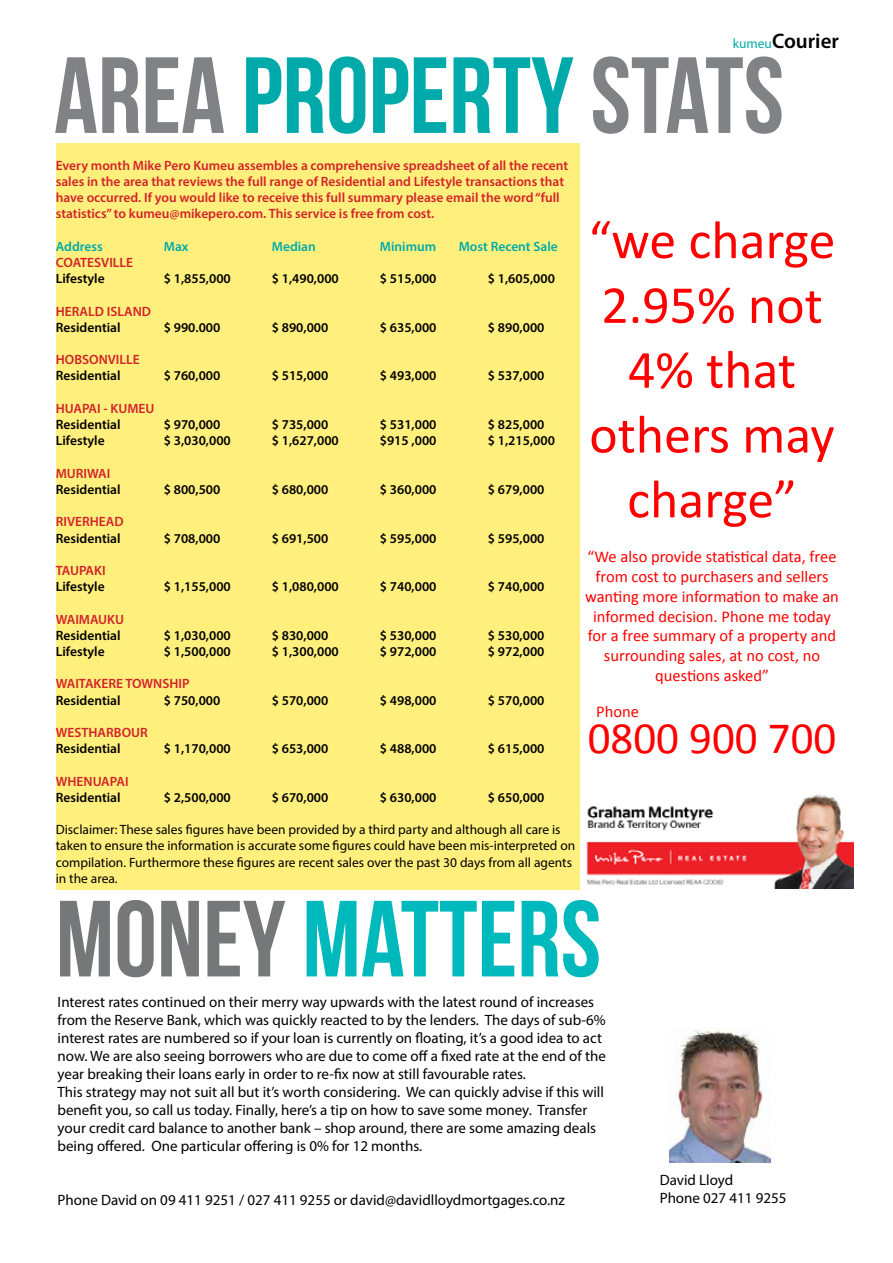
<style>
.page{position:relative;width:893px;height:1263px;background:#fff}
.page>*{position:absolute;margin:0;border:0;box-sizing:border-box;transform-origin:0 0}
.t1{font:108px "Bebas Neue";color:#808285}
.t2{font:108px "Bebas Neue";color:#00b9bc}
.t3{font:54px/64.8px "Calibri";color:#f00;text-align:center}
.t4{font:45px "Calibri";color:#f00}
.t5{font:600 21px "Myriad Pro";color:#000}
.t6{font:16.5px/19.8px "Calibri";color:#f00;text-align:center}
.t7{font:15px/18px "Myriad Pro";color:#000}
.t8{font:600 13.5px "Myriad Pro";color:#000}
.t9{font:600 13.5px/16.2px "Myriad Pro";color:#d2232a}
.t10{font:13.5px/16.2px "Myriad Pro";color:#000}
.t11{font:600 13.5px "Myriad Pro";color:#00aaab}
.s1{font-weight:400;font-size:13.5px;color:#00aaab}
.s2{color:#00aaab}
.s3{color:#757779}
</style>
<div class="page">
<div style="left:56px;top:144px;width:524px;height:746px;background:#fff07d"></div>
<img style="left:586px;top:794px;width:268px;height:94px">
<img style="left:670px;top:1030px;width:101px;height:133px">
<h3 class="t5" style="left:733px;top:28px;width:108px"><span class="s1">kumeu</span>Courier</h3>
<h1 class="t1" style="left:54px;top:36px;width:731px">AREA <span class="s2">PROPERTY</span> STATS</h1>
<p class="t9" style="left:56px;top:157px;width:514px">Every month Mike Pero Kumeu assembles a comprehensive spreadsheet of all the recent sales in the area that reviews the full range of Residential and Lifestyle transactions that have occurred. If you would like to receive this full summary please email the word “full statistics” to kumeu@mikepero.com. This service is free from cost.</p>
<p class="t11" style="left:56px;top:238px;width:49px">Address</p>
<p class="t11" style="left:164px;top:238px;width:26px">Max</p>
<p class="t11" style="left:272px;top:238px;width:46px">Median</p>
<p class="t11" style="left:380px;top:238px;width:58px">Minimum</p>
<p class="t11" style="left:459px;top:238px;width:101px">Most Recent Sale</p>
<p class="t9" style="left:56px;top:254px;width:79px">COATESVILLE</p>
<p class="t8" style="left:56px;top:270px;width:50px">Lifestyle</p>
<p class="t8" style="left:164px;top:270px;width:69px">$ 1,855,000</p>
<p class="t8" style="left:272px;top:270px;width:69px">$ 1,490,000</p>
<p class="t8" style="left:380px;top:270px;width:58px">$ 515,000</p>
<p class="t8" style="left:488px;top:270px;width:69px">$ 1,605,000</p>
<p class="t9" style="left:56px;top:303px;width:97px">HERALD ISLAND</p>
<p class="t8" style="left:56px;top:319px;width:66px">Residential</p>
<p class="t8" style="left:164px;top:319px;width:58px">$ 990.000</p>
<p class="t8" style="left:272px;top:319px;width:58px">$ 890,000</p>
<p class="t8" style="left:380px;top:319px;width:58px">$ 635,000</p>
<p class="t8" style="left:488px;top:319px;width:58px">$ 890,000</p>
<p class="t9" style="left:56px;top:351px;width:85px">HOBSONVILLE</p>
<p class="t8" style="left:56px;top:367px;width:66px">Residential</p>
<p class="t8" style="left:164px;top:367px;width:58px">$ 760,000</p>
<p class="t8" style="left:272px;top:367px;width:58px">$ 515,000</p>
<p class="t8" style="left:380px;top:367px;width:58px">$ 493,000</p>
<p class="t8" style="left:488px;top:367px;width:58px">$ 537,000</p>
<p class="t9" style="left:56px;top:400px;width:100px">HUAPAI - KUMEU</p>
<p class="t8" style="left:56px;top:416px;width:66px">Residential</p>
<p class="t8" style="left:164px;top:416px;width:58px">$ 970,000</p>
<p class="t8" style="left:272px;top:416px;width:58px">$ 735,000</p>
<p class="t8" style="left:380px;top:416px;width:58px">$ 531,000</p>
<p class="t8" style="left:488px;top:416px;width:58px">$ 825,000</p>
<p class="t8" style="left:56px;top:432px;width:50px">Lifestyle</p>
<p class="t8" style="left:164px;top:432px;width:69px">$ 3,030,000</p>
<p class="t8" style="left:272px;top:432px;width:69px">$ 1,627,000</p>
<p class="t8" style="left:380px;top:432px;width:58px">$915 ,000</p>
<p class="t8" style="left:488px;top:432px;width:69px">$ 1,215,000</p>
<p class="t9" style="left:56px;top:465px;width:56px">MURIWAI</p>
<p class="t8" style="left:56px;top:481px;width:66px">Residential</p>
<p class="t8" style="left:164px;top:481px;width:58px">$ 800,500</p>
<p class="t8" style="left:272px;top:481px;width:58px">$ 680,000</p>
<p class="t8" style="left:380px;top:481px;width:58px">$ 360,000</p>
<p class="t8" style="left:488px;top:481px;width:58px">$ 679,000</p>
<p class="t9" style="left:56px;top:513px;width:69px">RIVERHEAD</p>
<p class="t8" style="left:56px;top:529px;width:66px">Residential</p>
<p class="t8" style="left:164px;top:529px;width:58px">$ 708,000</p>
<p class="t8" style="left:272px;top:529px;width:58px">$ 691,500</p>
<p class="t8" style="left:380px;top:529px;width:58px">$ 595,000</p>
<p class="t8" style="left:488px;top:529px;width:58px">$ 595,000</p>
<p class="t9" style="left:56px;top:562px;width:51px">TAUPAKI</p>
<p class="t8" style="left:56px;top:578px;width:50px">Lifestyle</p>
<p class="t8" style="left:164px;top:578px;width:69px">$ 1,155,000</p>
<p class="t8" style="left:272px;top:578px;width:69px">$ 1,080,000</p>
<p class="t8" style="left:380px;top:578px;width:58px">$ 740,000</p>
<p class="t8" style="left:488px;top:578px;width:58px">$ 740,000</p>
<p class="t9" style="left:56px;top:610px;width:70px">WAIMAUKU</p>
<p class="t8" style="left:56px;top:627px;width:66px">Residential</p>
<p class="t8" style="left:164px;top:627px;width:69px">$ 1,030,000</p>
<p class="t8" style="left:272px;top:627px;width:58px">$ 830,000</p>
<p class="t8" style="left:380px;top:627px;width:58px">$ 530,000</p>
<p class="t8" style="left:488px;top:627px;width:58px">$ 530,000</p>
<p class="t8" style="left:56px;top:643px;width:50px">Lifestyle</p>
<p class="t8" style="left:164px;top:643px;width:69px">$ 1,500,000</p>
<p class="t8" style="left:272px;top:643px;width:69px">$ 1,300,000</p>
<p class="t8" style="left:380px;top:643px;width:58px">$ 972,000</p>
<p class="t8" style="left:488px;top:643px;width:58px">$ 972,000</p>
<p class="t9" style="left:56px;top:675px;width:135px">WAITAKERE TOWNSHIP</p>
<p class="t8" style="left:56px;top:691px;width:66px">Residential</p>
<p class="t8" style="left:164px;top:691px;width:58px">$ 750,000</p>
<p class="t8" style="left:272px;top:691px;width:58px">$ 570,000</p>
<p class="t8" style="left:380px;top:691px;width:58px">$ 498,000</p>
<p class="t8" style="left:488px;top:691px;width:58px">$ 570,000</p>
<p class="t9" style="left:56px;top:724px;width:94px">WESTHARBOUR</p>
<p class="t8" style="left:56px;top:740px;width:66px">Residential</p>
<p class="t8" style="left:164px;top:740px;width:69px">$ 1,170,000</p>
<p class="t8" style="left:272px;top:740px;width:58px">$ 653,000</p>
<p class="t8" style="left:380px;top:740px;width:58px">$ 488,000</p>
<p class="t8" style="left:488px;top:740px;width:58px">$ 615,000</p>
<p class="t9" style="left:56px;top:772px;width:74px">WHENUAPAI</p>
<p class="t8" style="left:56px;top:789px;width:66px">Residential</p>
<p class="t8" style="left:164px;top:789px;width:69px">$ 2,500,000</p>
<p class="t8" style="left:272px;top:789px;width:58px">$ 670,000</p>
<p class="t8" style="left:380px;top:789px;width:58px">$ 630,000</p>
<p class="t8" style="left:488px;top:789px;width:58px">$ 650,000</p>
<p class="t10" style="left:56px;top:821px;width:521px">Disclaimer: These sales figures have been provided by a third party and although all care is taken to ensure the information is accurate some figures could have been mis-interpreted on compilation. Furthermore these figures are recent sales over the past 30 days from all agents in the area.</p>
<h1 class="t2" style="left:56px;top:880px;width:547px"><span class="s3">MONEY</span> MATTERS</h1>
<h2 class="t3" style="left:589px;top:208px;width:248px">“we charge<br>2.95% not<br>4% that others may charge”</h2>
<p class="t6" style="left:585px;top:547px;width:255px">“We also provide statistical data, free from cost to purchasers and sellers wanting more information to make an informed decision. Phone me today for a free summary of a property and surrounding sales, at no cost, no questions asked”</p>
<p class="t6" style="left:596px;top:702px;width:44px">Phone</p>
<h3 class="t4" style="left:588px;top:710px;width:250px">0800 900 700</h3>
<p class="t7" style="left:58px;top:992px;width:550px">Interest rates continued on their merry way upwards with the latest round of increases from the Reserve Bank, which was quickly reacted to by the lenders. The days of sub-6% interest rates are numbered so if your loan is currently on floating, it’s a good idea to act now. We are also seeing borrowers who are due to come off a fixed rate at the end of the year breaking their loans early in order to re-fix now at still favourable rates.<br>This strategy may not suit all but it’s worth considering. We can quickly advise if this will benefit you, so call us today. Finally, here’s a tip on how to save some money. Transfer your credit card balance to another bank – shop around, there are some amazing deals being offered. One particular offering is 0% for 12 months.</p>
<p class="t7" style="left:58px;top:1190px;width:509px">Phone David on 09 411 9251 / 027 411 9255 or david@davidlloydmortgages.co.nz</p>
<p class="t7" style="left:660px;top:1170px;width:128px">David Lloyd<br>Phone 027 411 9255</p>
</div>
